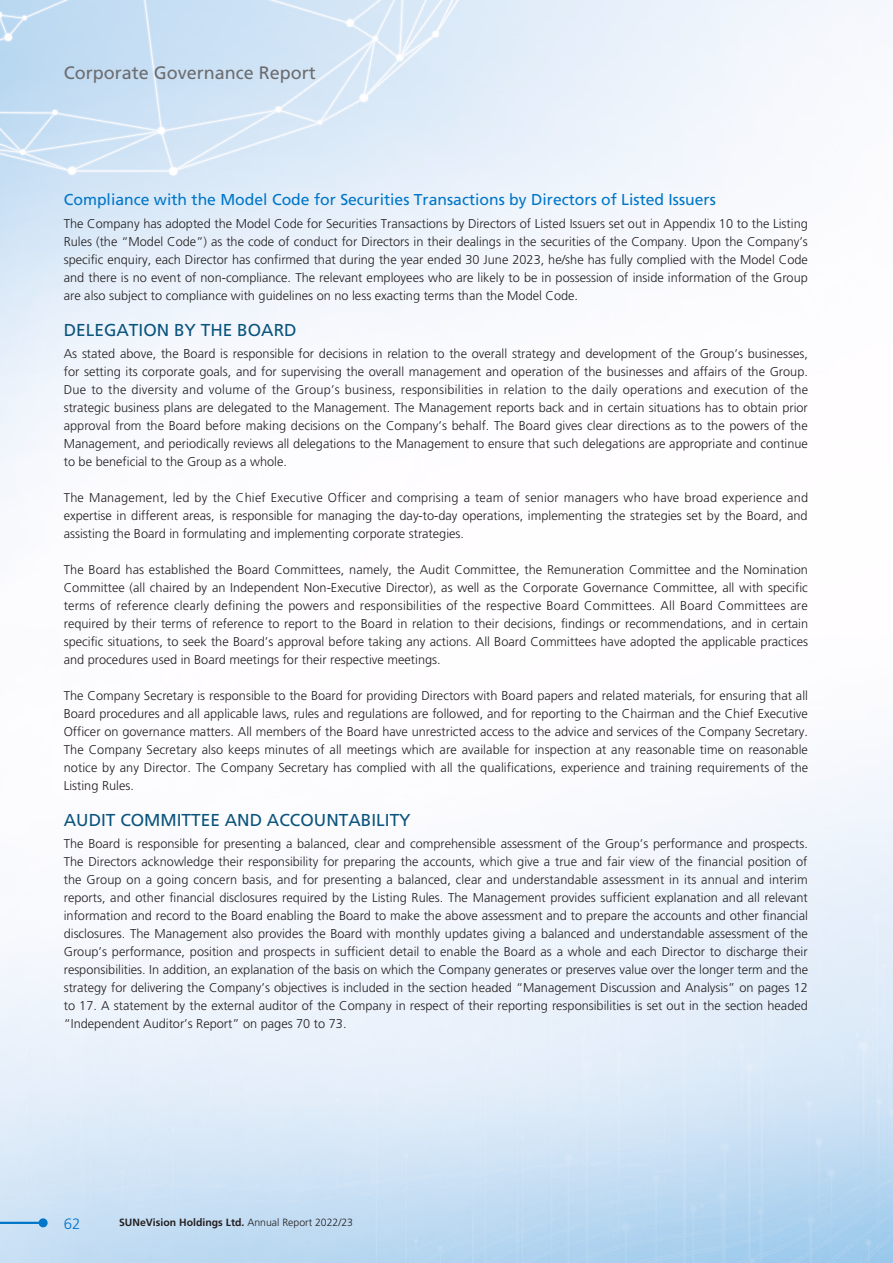
<style>
.page{position:relative;width:893px;height:1263px;background:#fff}
.page>*{position:absolute;margin:0;border:0;box-sizing:border-box;transform-origin:0 0}
.t1{font:18px "Frutiger LT Std";color:#6c6d70}
.t2{font:17.25px "Frutiger LT Std";color:#0a547d}
.t3{font:15.75px "Frutiger LT Std";color:#0076c8}
.t4{font:300 15px "Frutiger LT Std";color:#0076c8}
.t5{font:300 12.75px/18px "Frutiger LT Std";color:#231f20;text-align:justify}
.t6{font:700 10.5px "Frutiger LT Std";color:#231f20}
.s1{font-weight:300}
</style>
<div class="page">
<hr style="left:0;top:1222px;width:43px;height:2px;background:#0076c8">
<div style="left:39px;top:1218px;width:9px;height:9px;background:#0076c8;border-radius:50%"></div>
<h1 class="t1" style="left:64px;top:62px;width:254px">Corporate Governance Report</h1>
<p class="t3" style="left:64px;top:191px;width:654px">Compliance with the Model Code for Securities Transactions by Directors of Listed Issuers</p>
<p class="t5" style="left:64px;top:214px;width:746px">The Company has adopted the Model Code for Securities Transactions by Directors of Listed Issuers set out in Appendix 10 to the Listing Rules (the “Model Code”) as the code of conduct for Directors in their dealings in the securities of the Company. Upon the Company’s specific enquiry, each Director has confirmed that during the year ended 30 June 2023, he/she has fully complied with the Model Code and there is no event of non-compliance. The relevant employees who are likely to be in possession of inside information of the Group are also subject to compliance with guidelines on no less exacting terms than the Model Code.</p>
<h2 class="t2" style="left:64px;top:320px;width:234px">DELEGATION BY THE BOARD</h2>
<p class="t5" style="left:64px;top:345px;width:746px">As stated above, the Board is responsible for decisions in relation to the overall strategy and development of the Group’s businesses, for setting its corporate goals, and for supervising the overall management and operation of the businesses and affairs of the Group.<br>Due to the diversity and volume of the Group’s business, responsibilities in relation to the daily operations and execution of the strategic business plans are delegated to the Management. The Management reports back and in certain situations has to obtain prior approval from the Board before making decisions on the Company’s behalf. The Board gives clear directions as to the powers of the Management, and periodically reviews all delegations to the Management to ensure that such delegations are appropriate and continue to be beneficial to the Group as a whole.</p>
<p class="t5" style="left:64px;top:489px;width:746px">The Management, led by the Chief Executive Officer and comprising a team of senior managers who have broad experience and expertise in different areas, is responsible for managing the day-to-day operations, implementing the strategies set by the Board, and assisting the Board in formulating and implementing corporate strategies.</p>
<p class="t5" style="left:64px;top:561px;width:746px">The Board has established the Board Committees, namely, the Audit Committee, the Remuneration Committee and the Nomination Committee (all chaired by an Independent Non-Executive Director), as well as the Corporate Governance Committee, all with specific terms of reference clearly defining the powers and responsibilities of the respective Board Committees. All Board Committees are required by their terms of reference to report to the Board in relation to their decisions, findings or recommendations, and in certain specific situations, to seek the Board’s approval before taking any actions. All Board Committees have adopted the applicable practices and procedures used in Board meetings for their respective meetings.</p>
<p class="t5" style="left:64px;top:687px;width:746px">The Company Secretary is responsible to the Board for providing Directors with Board papers and related materials, for ensuring that all Board procedures and all applicable laws, rules and regulations are followed, and for reporting to the Chairman and the Chief Executive Officer on governance matters. All members of the Board have unrestricted access to the advice and services of the Company Secretary.<br>The Company Secretary also keeps minutes of all meetings which are available for inspection at any reasonable time on reasonable notice by any Director. The Company Secretary has complied with all the qualifications, experience and training requirements of the Listing Rules.</p>
<h2 class="t2" style="left:64px;top:810px;width:348px">AUDIT COMMITTEE AND ACCOUNTABILITY</h2>
<p class="t5" style="left:64px;top:835px;width:746px">The Board is responsible for presenting a balanced, clear and comprehensible assessment of the Group’s performance and prospects.<br>The Directors acknowledge their responsibility for preparing the accounts, which give a true and fair view of the financial position of the Group on a going concern basis, and for presenting a balanced, clear and understandable assessment in its annual and interim reports, and other financial disclosures required by the Listing Rules. The Management provides sufficient explanation and all relevant information and record to the Board enabling the Board to make the above assessment and to prepare the accounts and other financial disclosures. The Management also provides the Board with monthly updates giving a balanced and understandable assessment of the Group’s performance, position and prospects in sufficient detail to enable the Board as a whole and each Director to discharge their responsibilities. In addition, an explanation of the basis on which the Company generates or preserves value over the longer term and the strategy for delivering the Company’s objectives is included in the section headed “Management Discussion and Analysis” on pages 12 to 17. A statement by the external auditor of the Company in respect of their reporting responsibilities is set out in the section headed “Independent Auditor’s Report” on pages 70 to 73.</p>
<p class="t4" style="left:64px;top:1215px;width:18px">62</p>
<p class="t6" style="left:119px;top:1216px;width:235px">SUNeVision Holdings Ltd. <span class="s1">Annual Report 2022/23</span></p>
</div>
